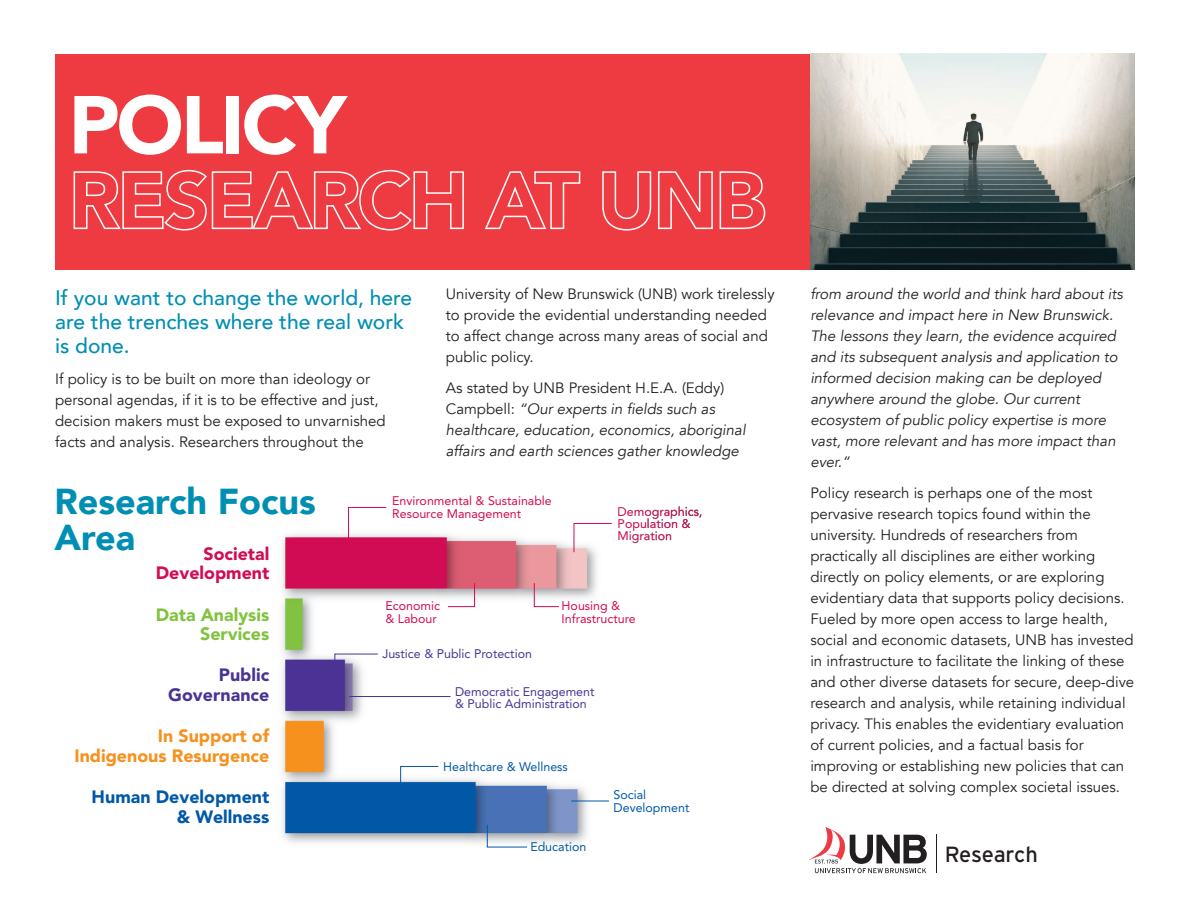
<style>
.page{position:relative;width:1188px;height:918px;background:#fff}
.page>*{position:absolute;margin:0;border:0;box-sizing:border-box;transform-origin:0 0}
.t1{font:900 81px "Avenir";letter-spacing:-.04em;color:#fff}
.t2{font:900 36px/36px "Avenir";color:#008fb3}
.t3{font:21.9px "Interstate";letter-spacing:-.01em;color:#231f20}
.t4{font:500 21px/24px "Avenir";color:#008fb3}
.t5{font:900 17.7px/19.5px "Avenir";color:#f6911e;text-align:right}
.t6{font:900 17.7px/19.5px "Avenir";color:#0158a6;text-align:right}
.t7{font:900 17.7px/19.5px "Avenir";color:#81c340;text-align:right}
.t8{font:900 17.7px/19.5px "Avenir";color:#d20c54;text-align:right}
.t9{font:900 17.7px/19.5px "Avenir";color:#4a3394;text-align:right}
.t10{font:15px/21px "Avenir";color:#231f20}
.t11{font:italic 15px/21px "Avenir";color:#231f20}
.t12{font:12.45px/12.5px "Avenir";color:#d20c54}
.t13{font:12.45px/12.5px "Avenir";color:#4a3394}
.t14{font:12.45px/12.5px "Avenir";color:#0158a6}
.s1{font-style:normal}
</style>
<div class="page">
<svg style="left:809px;top:827px;width:118px;height:46px"></svg>
<hr style="left:936px;top:835px;width:1px;height:38px;background:#231f20">
<div style="left:55px;top:54px;width:755px;height:216px;background:#ee3a41"></div>
<img style="left:810px;top:54px;width:324px;height:216px">
<svg style="left:73px;top:169px;width:391px;height:62px"></svg>
<svg style="left:485px;top:171px;width:96px;height:59px"></svg>
<svg style="left:602px;top:171px;width:164px;height:60px"></svg>
<img style="left:282px;top:534px;width:315px;height:309px">
<svg style="left:348px;top:507px;width:212px;height:101px"></svg>
<svg style="left:400px;top:766px;width:209px;height:82px"></svg>
<svg style="left:573px;top:523px;width:39px;height:30px"></svg>
<svg style="left:334px;top:653px;width:117px;height:44px"></svg>
<svg style="left:622px;top:506px;width:80px;height:37px"></svg>
<h1 class="t1" style="left:69px;top:72px;width:279px">POLICY</h1>
<h3 class="t4" style="left:55px;top:286px;width:359px">If you want to change the world, here are the trenches where the real work is done.</h3>
<p class="t10" style="left:55px;top:369px;width:332px">If policy is to be built on more than ideology or personal agendas, if it is to be effective and just, decision makers must be exposed to unvarnished facts and analysis. Researchers throughout the</p>
<p class="t10" style="left:446px;top:283px;width:330px">University of New Brunswick (UNB) work tirelessly to provide the evidential understanding needed to affect change across many areas of social and public policy.</p>
<p class="t11" style="left:446px;top:378px;width:301px"><span class="s1">As stated by UNB President H.E.A. (Eddy)<br>Campbell:</span> “Our experts in fields such as healthcare, education, economics, aboriginal affairs and earth sciences gather knowledge</p>
<h2 class="t2" style="left:54px;top:485px;width:263px">Research Focus<br>Area</h2>
<p class="t8" style="left:156px;top:543px;width:115px">Societal<br>Development</p>
<p class="t7" style="left:156px;top:604px;width:115px">Data Analysis<br>Services</p>
<p class="t9" style="left:168px;top:665px;width:102px">Public<br>Governance</p>
<p class="t5" style="left:75px;top:726px;width:196px">In Support of<br>Indigenous Resurgence</p>
<p class="t6" style="left:92px;top:787px;width:179px">Human Development &amp; Wellness</p>
<p class="t12" style="left:392px;top:494px;width:161px">Environmental &amp; Sustainable<br>Resource Management</p>
<p class="t12" style="left:618px;top:505px;width:86px">Demographics,<br>Population &amp;<br>Migration</p>
<p class="t12" style="left:386px;top:599px;width:56px">Economic &amp; Labour</p>
<p class="t12" style="left:562px;top:599px;width:76px">Housing &amp;<br>Infrastructure</p>
<p class="t13" style="left:382px;top:647px;width:151px">Justice &amp; Public Protection</p>
<p class="t13" style="left:455px;top:685px;width:141px">Democratic Engagement &amp; Public Administration</p>
<p class="t14" style="left:443px;top:760px;width:126px">Healthcare &amp; Wellness</p>
<p class="t14" style="left:530px;top:840px;width:58px">Education</p>
<p class="t14" style="left:614px;top:788px;width:77px">Social<br>Development</p>
<p class="t11" style="left:810px;top:283px;width:314px">from around the world and think hard about its relevance and impact here in New Brunswick.<br>The lessons they learn, the evidence acquired and its subsequent analysis and application to informed decision making can be deployed anywhere around the globe. Our current ecosystem of public policy expertise is more vast, more relevant and has more impact than ever.”</p>
<p class="t10" style="left:810px;top:483px;width:325px">Policy research is perhaps one of the most pervasive research topics found within the university. Hundreds of researchers from practically all disciplines are either working directly on policy elements, or are exploring evidentiary data that supports policy decisions.<br>Fueled by more open access to large health, social and economic datasets, UNB has invested in infrastructure to facilitate the linking of these and other diverse datasets for secure, deep-dive research and analysis, while retaining individual privacy. This enables the evidentiary evaluation of current policies, and a factual basis for improving or establishing new policies that can be directed at solving complex societal issues.</p>
<h3 class="t3" style="left:945px;top:842px;width:95px">Research</h3>
</div>
